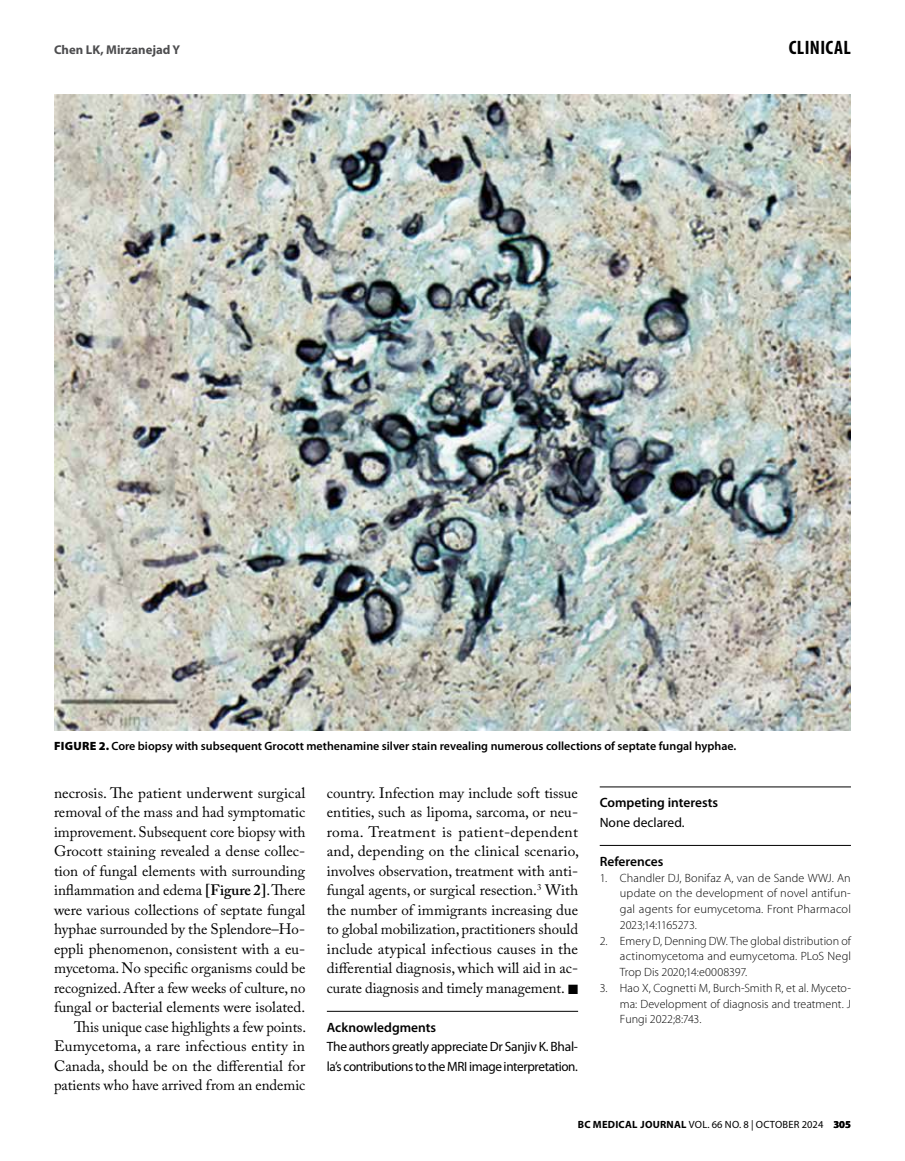
<style>
.page{position:relative;width:905px;height:1161px;background:#fff}
.page>*{position:absolute;margin:0;border:0;box-sizing:border-box;transform-origin:0 0}
.t1{font:700 condensed 19.5px "Myriad Pro";letter-spacing:.02em;color:#000}
.t2{font:15px/19.5px "Adobe Caslon Pro";color:#000;text-align:right}
.t3{font:13.5px/19.5px "Myriad Pro";letter-spacing:-.025em;color:#000}
.t4{font:600 13.5px "Myriad Pro";color:#000}
.t5{font:13.5px "Myriad Pro";color:#000}
.t6{font:700 12.75px "Myriad Pro";color:#4d4d4f}
.t7{font:300 12px/15.8px "Myriad Pro";letter-spacing:.005em;color:#000;text-align:justify}
.t8{font:600 12px "Myriad Pro";color:#000}
.t9{font:10.5px "Myriad Pro";letter-spacing:.02em;color:#000}
.s1{font-weight:900}
.s2{font-weight:600}
.s3{font-weight:700}
</style>
<div class="page">
<img style="left:54px;top:94px;width:796px;height:636px">
<hr style="left:327px;top:1011px;width:251px;height:1px;background:#000">
<hr style="left:599px;top:787px;width:251px;height:1px;background:#000">
<hr style="left:599px;top:845px;width:251px;height:1px;background:#000">
<p class="t6" style="left:54px;top:43px;width:128px">Chen LK, Mirzanejad Y</p>
<h1 class="t1" style="left:788px;top:37px;width:63px">CLINICAL</h1>
<p class="t8" style="left:54px;top:739px;width:683px"><span class="s1">FIGURE 2.</span> Core biopsy with subsequent Grocott methenamine silver stain revealing numerous collections of septate fungal hyphae.</p>
<p class="t2" style="left:327px;top:783px;width:254px;text-align:justify">country. Infection may include soft tissue entities, such as lipoma, sarcoma, or neu&shy;roma. Treatment is patient-dependent and, depending on the clinical scenario, involves observation, treatment with anti&shy;fungal agents, or surgical resection.<sup>3</sup> With the number of immigrants increasing due to global mobilization, practitioners should include atypical infectious causes in the differential diagnosis, which will aid in ac&shy;curate diagnosis and timely management. ■</p>
<p class="t4" style="left:327px;top:1020px;width:111px">Acknowledgments</p>
<p class="t3" style="left:327px;top:1037px;width:253px">The authors greatly appreciate Dr Sanjiv K. Bhal&shy;la’s contributions to the MRI image interpretation.</p>
<p class="t2" style="left:54px;top:783px;width:253px">necrosis. The patient underwent surgical removal of the mass and had symptomatic improvement. Subsequent core biopsy with Grocott staining revealed a dense collec&shy;tion of fungal elements with surrounding inflammation and edema <span class="s2">[Figure 2]</span>. There were various collections of septate fungal hyphae surrounded by the Splendore–Ho&shy;eppli phenomenon, consistent with a eu&shy;mycetoma. No specific organisms could be recognized. After a few weeks of culture, no fungal or bacterial elements were isolated.<br>This unique case highlights a few points.<br>Eumycetoma, a rare infectious entity in Canada, should be on the differential for patients who have arrived from an endemic</p>
<p class="t4" style="left:599px;top:795px;width:120px">Competing interests</p>
<p class="t5" style="left:599px;top:815px;width:86px">None declared.</p>
<p class="t4" style="left:599px;top:854px;width:65px">References</p>
<p class="t7" style="left:620px;top:870px;width:232px;text-indent:-20px">1. Chandler DJ, Bonifaz A, van de Sande WWJ. An update on the development of novel antifun&shy;gal agents for eumycetoma. Front Pharmacol 2023;14:1165273.</p>
<p class="t7" style="left:620px;top:933px;width:232px;text-indent:-20px">2. Emery D, Denning DW. The global distribution of actinomycetoma and eumycetoma. PLoS Negl Trop Dis 2020;14:e0008397.</p>
<p class="t7" style="left:620px;top:980px;width:232px;text-indent:-20px">3. Hao X, Cognetti M, Burch-Smith R, et al. Myceto&shy;ma: Development of diagnosis and treatment. J Fungi 2022;8:743.</p>
<p class="t9" style="left:578px;top:1119px;width:274px"><span class="s3">BC MEDICAL JOURNAL</span> VOL. 66 NO. 8 | OCTOBER 2024 <span class="s3">305</span></p>
</div>
